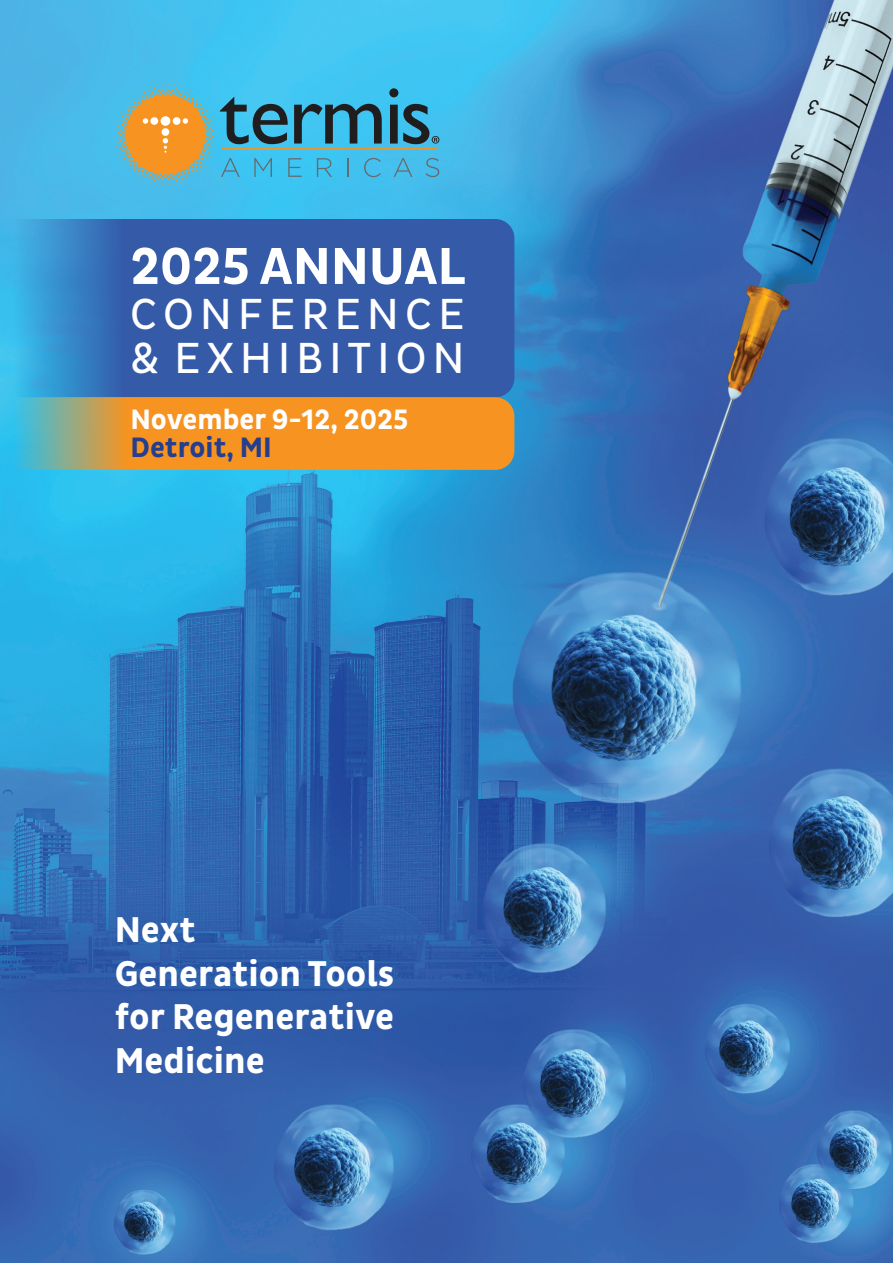
<style>
.page{position:relative;width:893px;height:1263px;background:#fff}
.page>*{position:absolute;margin:0;border:0;box-sizing:border-box;transform-origin:0 0}
.t1{font:700 52.95px "Pluto Sans Cond";color:#fff}
.t2{font:44.25px "Pluto Sans Cond";letter-spacing:.14em;color:#fff}
.t3{font:700 36.45px/43.8px "Pluto Sans Cond";color:#fff;text-align:justify}
.t4{font:700 28.65px "Pluto Sans Cond";color:#fff}
.t5{font:700 28.65px "Pluto Sans Cond";color:#253f8e}
</style>
<div class="page">
<img style="left:0;top:0;width:893px;height:1263px">
<svg style="left:394px;top:158px;width:18px;height:19px"></svg>
<svg style="left:425px;top:158px;width:14px;height:19px"></svg>
<svg style="left:115px;top:84px;width:267px;height:101px;background:#64a7af"></svg>
<svg style="left:389px;top:88px;width:50px;height:56px;background:#3489a7"></svg>
<hr style="left:222px;top:148px;width:216px;height:1px;background:#f79320">
<svg style="left:0;top:219px;width:514px;height:178px;background:#3467b1"></svg>
<svg style="left:0;top:397px;width:514px;height:73px;background:#d9993d"></svg>
<p class="t1" style="left:130px;top:236px;width:337px">2025 ANNUAL</p>
<p class="t2" style="left:130px;top:288px;width:336px">CONFERENCE</p>
<p class="t2" style="left:130px;top:333px;width:336px">&amp; EXHIBITION</p>
<p class="t4" style="left:131px;top:403px;width:279px">November 9-12, 2025</p>
<p class="t5" style="left:131px;top:431px;width:143px">Detroit, MI</p>
<p class="t3" style="left:115px;top:908px;width:82px">Next</p>
<p class="t3" style="left:115px;top:952px;width:281px">Generation Tools for Regenerative Medicine</p>
</div>
